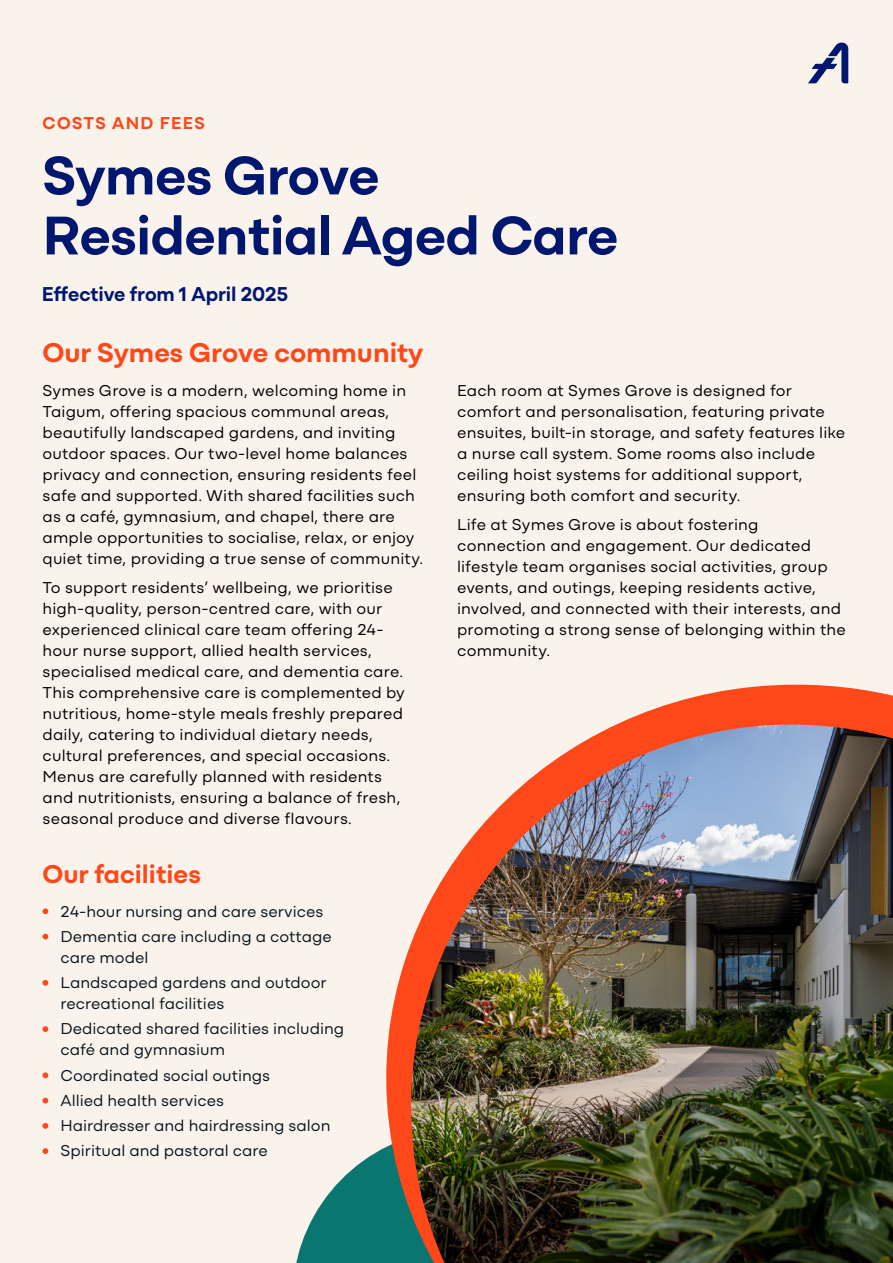
<style>
.page{position:relative;width:893px;height:1263px;background:#faf3ec}
.page>*{position:absolute;margin:0;border:0;box-sizing:border-box;transform-origin:0 0}
.t1{font:700 57px/60px "Mozaic GEO";letter-spacing:-.01em;color:#001770}
.Heading{font:700 28.5px "Mozaic GEO";color:#fe4819}
.Heading-2{font:700 27px "Mozaic GEO";color:#fe4819}
.t2{font:700 21px "Mozaic GEO";letter-spacing:-.005em;color:#001770}
.t3{font:700 18px "Mozaic GEO";letter-spacing:.08em;color:#fe4819}
.t4{font:16.5px/21px "Mozaic GEO";letter-spacing:.01em;color:#000}
.t5{font:16.5px/21px "Mozaic GEO";color:#08141f}
.s1{color:#fe4819}
</style>
<div class="page">
<svg style="left:296px;top:1147px;width:90px;height:116px"></svg>
<svg style="left:386px;top:685px;width:507px;height:578px"></svg>
<img style="left:411px;top:725px;width:482px;height:538px">
<svg style="left:808px;top:42px;width:40px;height:41px"></svg>
<p class="t3" style="left:43px;top:109px;width:164px">COSTS AND FEES</p>
<p class="t1" style="left:43px;top:140px;width:577px">Symes Grove<br>Residential Aged Care</p>
<p class="t2" style="left:42px;top:278px;width:248px">Effective from 1 April 2025</p>
<p class="Heading" style="left:43px;top:330px;width:382px">Our Symes Grove community</p>
<p class="t4" style="left:43px;top:378px;width:382px">Symes Grove is a modern, welcoming home in Taigum, offering spacious communal areas, beautifully landscaped gardens, and inviting outdoor spaces. Our two-level home balances privacy and connection, ensuring residents feel safe and supported. With shared facilities such as a café, gymnasium, and chapel, there are ample opportunities to socialise, relax, or enjoy quiet time, providing a true sense of community.</p>
<p class="t4" style="left:43px;top:575px;width:364px">To support residents’ wellbeing, we prioritise high-quality, person-centred care, with our experienced clinical care team offering 24- hour nurse support, allied health services, specialised medical care, and dementia care.<br>This comprehensive care is complemented by nutritious, home-style meals freshly prepared daily, catering to individual dietary needs, cultural preferences, and special occasions.<br>Menus are carefully planned with residents and nutritionists, ensuring a balance of fresh, seasonal produce and diverse flavours.</p>
<p class="Heading-2" style="left:43px;top:852px;width:160px">Our facilities</p>
<p class="t5" style="left:43px;top:899px;width:282px"><span class="s1">•</span> 24-hour nursing and care services</p>
<p class="t5" style="left:61px;top:924px;width:273px;text-indent:-18px"><span class="s1">•</span> Dementia care including a cottage care model</p>
<p class="t5" style="left:61px;top:970px;width:268px;text-indent:-18px"><span class="s1">•</span> Landscaped gardens and outdoor recreational facilities</p>
<p class="t5" style="left:61px;top:1017px;width:285px;text-indent:-18px"><span class="s1">•</span> Dedicated shared facilities including café and gymnasium</p>
<p class="t5" style="left:43px;top:1063px;width:229px"><span class="s1">•</span> Coordinated social outings</p>
<p class="t5" style="left:43px;top:1088px;width:183px"><span class="s1">•</span> Allied health services</p>
<p class="t5" style="left:43px;top:1113px;width:290px"><span class="s1">•</span> Hairdresser and hairdressing salon</p>
<p class="t5" style="left:43px;top:1139px;width:227px"><span class="s1">•</span> Spiritual and pastoral care</p>
<p class="t4" style="left:457px;top:378px;width:390px">Each room at Symes Grove is designed for comfort and personalisation, featuring private ensuites, built-in storage, and safety features like a nurse call system. Some rooms also include ceiling hoist systems for additional support, ensuring both comfort and security.</p>
<p class="t4" style="left:457px;top:512px;width:390px">Life at Symes Grove is about fostering connection and engagement. Our dedicated lifestyle team organises social activities, group events, and outings, keeping residents active, involved, and connected with their interests, and promoting a strong sense of belonging within the community.</p>
</div>
